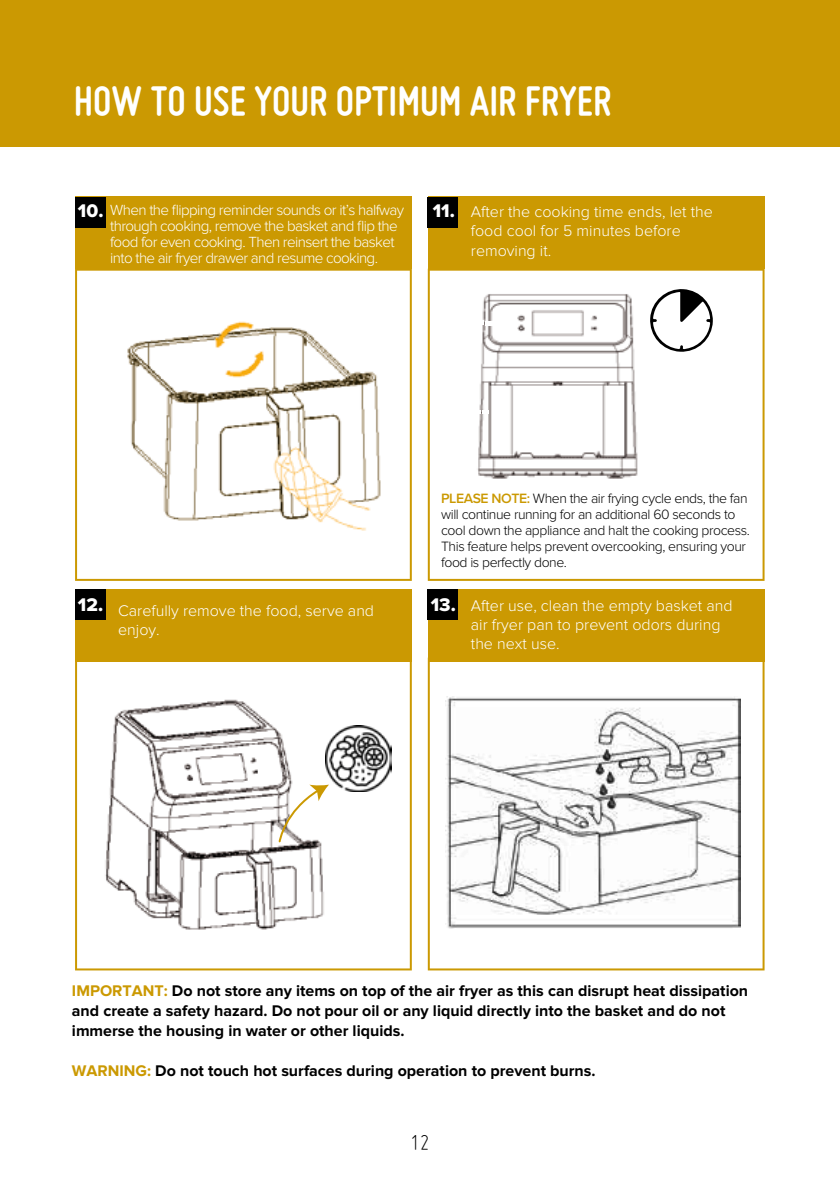
<style>
.page{position:relative;width:840px;height:1191px;background:#fff}
.page>*{position:absolute;margin:0;border:0;box-sizing:border-box;transform-origin:0 0}
.t1{font:700 44px "Miso";color:#fff}
.t2{font:300 24px "Miso";color:#000}
.t3{font:700 16px/20px "Proxima Nova";color:#000}
.t4{font:300 16px/19.2px "Proxima Nova";color:#fff}
.t5{font:300 15.2px/16px "Proxima Nova";letter-spacing:-.04em;color:#fff}
.t6{font:300 14px/16px "Proxima Nova";letter-spacing:-.03em;color:#000}
.s1{font-family:"Proxima Nova Extrabld";font-weight:400;font-size:19px}
.s2{font-weight:600;color:#cb9902}
.s3{color:#cb9902}
</style>
<div class="page">
<div style="left:0;top:0;width:839px;height:146px;background:#cb9902"></div>
<svg style="left:427px;top:269px;width:337px;height:312px"></svg>
<div style="left:427px;top:197px;width:337px;height:72px;background:#cb9902"></div>
<div style="left:427px;top:197px;width:30px;height:30px;background:#000"></div>
<div style="left:75px;top:589px;width:336px;height:72px;background:#cb9902"></div>
<div style="left:75px;top:589px;width:30px;height:31px;background:#000"></div>
<svg style="left:75px;top:661px;width:336px;height:309px"></svg>
<div style="left:427px;top:589px;width:337px;height:72px;background:#cb9902"></div>
<div style="left:427px;top:589px;width:30px;height:31px;background:#000"></div>
<svg style="left:427px;top:657px;width:337px;height:313px"></svg>
<div style="left:75px;top:197px;width:336px;height:72px;background:#cb9902"></div>
<div style="left:75px;top:197px;width:30px;height:30px;background:#000"></div>
<svg style="left:75px;top:269px;width:336px;height:312px"></svg>
<img style="left:117px;top:307px;width:274px;height:227px">
<img style="left:471px;top:285px;width:173px;height:197px">
<div style="left:471px;top:320px;width:13px;height:5px;background:#fff"></div>
<div style="left:491px;top:321px;width:13px;height:5px;background:#fff"></div>
<svg style="left:484px;top:321px;width:7px;height:5px"></svg>
<svg style="left:471px;top:411px;width:17px;height:3px"></svg>
<svg style="left:648px;top:288px;width:64px;height:64px"></svg>
<img style="left:102px;top:697px;width:224px;height:233px">
<svg style="left:277px;top:784px;width:52px;height:59px"></svg>
<img style="left:325px;top:725px;width:66px;height:66px">
<img style="left:445px;top:696px;width:295px;height:232px">
<h1 class="t1" style="left:74px;top:76px;width:538px">HOW TO USE YOUR OPTIMUM AIR FRYER</h1>
<p class="t5" style="left:110px;top:202px;width:295px;text-indent:-32px"><span class="s1">10.</span> When the flipping reminder sounds or it’s halfway through cooking, remove the basket and flip the food for even cooking. Then reinsert the basket into the air fryer drawer and resume cooking.</p>
<p class="t4" style="left:470px;top:203px;width:243px;text-indent:-38px"><span class="s1">11.</span> After the cooking time ends, let the food cool for 5 minutes before removing it.</p>
<p class="t6" style="left:441px;top:490px;width:310px"><span class="s2">PLEASE NOTE:</span> When the air frying cycle ends, the fan will continue running for an additional 60 seconds to cool down the appliance and halt the cooking process.<br>This feature helps prevent overcooking, ensuring your food is perfectly done.</p>
<p class="t4" style="left:118px;top:602px;width:257px;text-indent:-40px"><sup>12.</sup> Carefully remove the food, serve and enjoy.</p>
<p class="t4" style="left:470px;top:596px;width:263px;text-indent:-40px"><span class="s1">13.</span> After use, clean the empty basket and air fryer pan to prevent odors during the next use.</p>
<p class="t3" style="left:72px;top:981px;width:677px"><span class="s3">IMPORTANT:</span> Do not store any items on top of the air fryer as this can disrupt heat dissipation and create a safety hazard. Do not pour oil or any liquid directly into the basket and do not immerse the housing in water or other liquids.</p>
<p class="t3" style="left:72px;top:1061px;width:525px"><span class="s3">WARNING:</span> Do not touch hot surfaces during operation to prevent burns.</p>
<h2 class="t2" style="left:410px;top:1129px;width:21px">12</h2>
</div>
